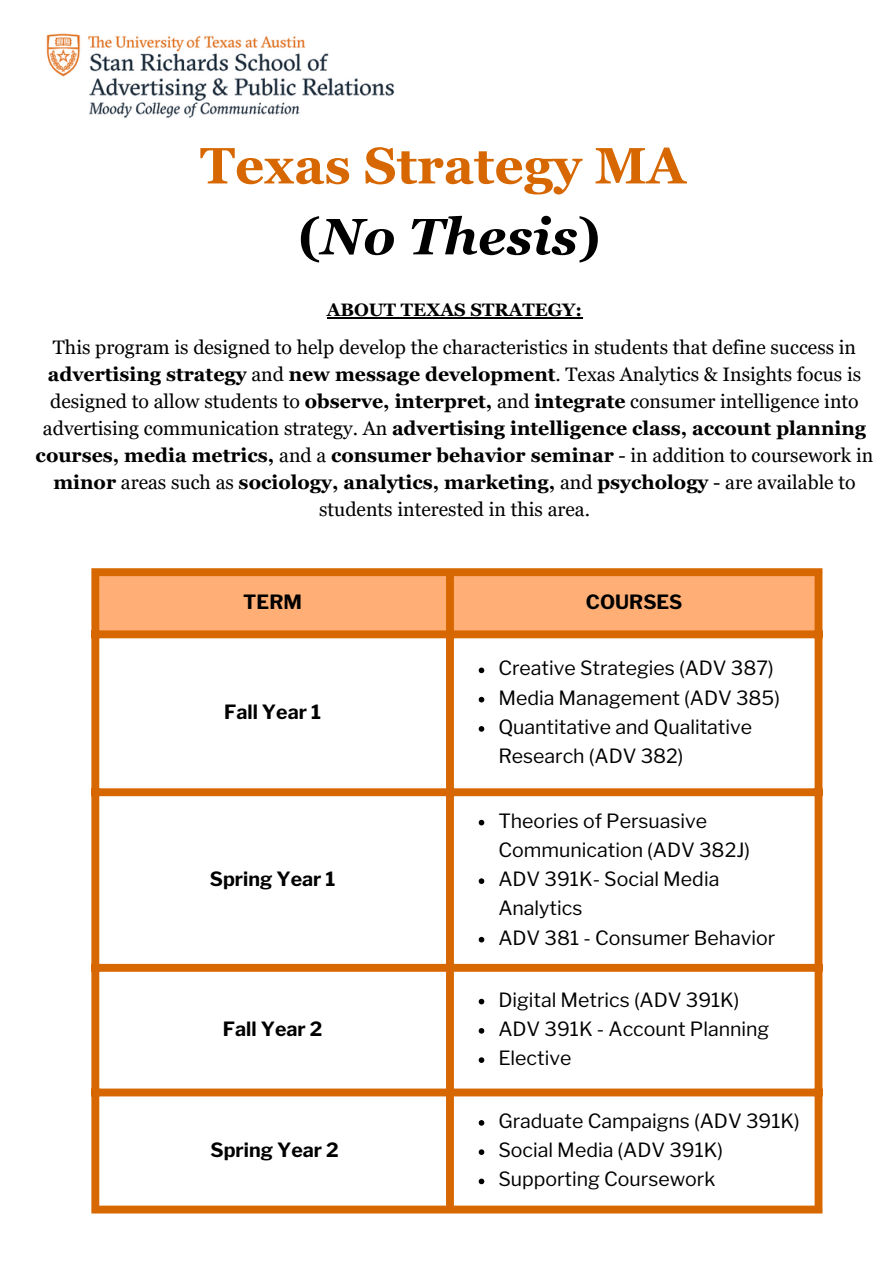
<style>
.page{position:relative;width:894px;height:1264px;background:#fff}
.page>*{position:absolute;margin:0;border:0;box-sizing:border-box;transform-origin:0 0}
.t1{font:700 51px/70.8px "Georgia Pro";color:#d76700;text-align:center}
.t2{font:19.5px/27px "Georgia Pro";color:#000;text-align:center}
.t3{font:19.5px/29.2px "Libre Franklin";color:#000}
.t4{font:700 19.5px "Libre Franklin";color:#000}
.t5{font:700 18px "Georgia Pro";color:#000}
.s1{color:#000}
.s2{font-style:italic;color:#000}
.s3{font-weight:700}
</style>
<div class="page">
<div style="left:99px;top:576px;width:715px;height:54px;background:#ffae75"></div>
<svg style="left:99px;top:638px;width:715px;height:567px"></svg>
<svg style="left:478px;top:667px;width:6px;height:6px"></svg>
<svg style="left:478px;top:696px;width:6px;height:6px"></svg>
<svg style="left:478px;top:726px;width:6px;height:5px"></svg>
<svg style="left:478px;top:819px;width:6px;height:6px"></svg>
<svg style="left:478px;top:878px;width:6px;height:6px"></svg>
<svg style="left:478px;top:936px;width:6px;height:6px"></svg>
<svg style="left:478px;top:998px;width:6px;height:6px"></svg>
<svg style="left:478px;top:1028px;width:6px;height:5px"></svg>
<svg style="left:478px;top:1057px;width:6px;height:5px"></svg>
<svg style="left:478px;top:1120px;width:6px;height:5px"></svg>
<svg style="left:478px;top:1149px;width:6px;height:5px"></svg>
<svg style="left:478px;top:1178px;width:6px;height:6px"></svg>
<div style="left:91px;top:576px;width:8px;height:629px;background:#d76700"></div>
<div style="left:446px;top:576px;width:8px;height:629px;background:#d76700"></div>
<div style="left:814px;top:576px;width:8px;height:629px;background:#d76700"></div>
<div style="left:91px;top:568px;width:731px;height:8px;background:#d76700"></div>
<div style="left:91px;top:630px;width:731px;height:8px;background:#d76700"></div>
<div style="left:91px;top:788px;width:731px;height:8px;background:#d76700"></div>
<div style="left:91px;top:963px;width:731px;height:8px;background:#d76700"></div>
<div style="left:91px;top:1088px;width:731px;height:8px;background:#d76700"></div>
<div style="left:91px;top:1205px;width:731px;height:8px;background:#d76700"></div>
<hr style="left:327px;top:317px;width:255px;height:2px;background:#000">
<img style="left:46px;top:33px;width:349px;height:85px">
<p class="t1" style="left:200px;top:130px;width:487px">Texas Strategy MA <span class="s1">(</span><span class="s2">No Thesis</span><span class="s1">)</span></p>
<p class="t5" style="left:327px;top:300px;width:257px">ABOUT TEXAS STRATEGY:</p>
<p class="t2" style="left:53px;top:333px;width:804px">This program is designed to help develop the characteristics in students that define success in</p>
<p class="t2" style="left:36px;top:360px;width:839px"><span class="s3">advertising strategy</span> and <span class="s3">new message development</span>. Texas Analytics &amp; Insights focus is designed to allow students to <span class="s3">observe, interpret,</span> and <span class="s3">integrate</span> consumer intelligence into advertising communication strategy. An <span class="s3">advertising intelligence class, account planning courses, media metrics,</span> and a <span class="s3">consumer behavior seminar</span> - in addition to coursework in <span class="s3">minor</span> areas such as <span class="s3">sociology, analytics, marketing,</span> and <span class="s3">psychology</span> - are available to students interested in this area.</p>
<h1 class="t4" style="left:243px;top:590px;width:60px">TERM</h1>
<h2 class="t4" style="left:585px;top:590px;width:98px">COURSES</h2>
<p class="t4" style="left:224px;top:700px;width:98px">Fall Year 1</p>
<p class="t4" style="left:210px;top:867px;width:127px">Spring Year 1</p>
<p class="t4" style="left:223px;top:1017px;width:101px">Fall Year 2</p>
<p class="t4" style="left:210px;top:1138px;width:130px">Spring Year 2</p>
<p class="t3" style="left:498px;top:653px;width:277px">Creative Strategies (ADV 387)</p>
<p class="t3" style="left:498px;top:683px;width:283px">Media Management (ADV 385)</p>
<p class="t3" style="left:498px;top:712px;width:255px">Quantitative and Qualitative<br>Research (ADV 382)</p>
<p class="t3" style="left:498px;top:806px;width:253px">Theories of Persuasive<br>Communication (ADV 382J)</p>
<p class="t3" style="left:498px;top:864px;width:222px">ADV 391K- Social Media<br>Analytics</p>
<p class="t3" style="left:498px;top:923px;width:278px">ADV 381 - Consumer Behavior</p>
<p class="t3" style="left:498px;top:985px;width:243px">Digital Metrics (ADV 391K)</p>
<p class="t3" style="left:498px;top:1014px;width:272px">ADV 391K - Account Planning</p>
<p class="t3" style="left:498px;top:1043px;width:74px">Elective</p>
<p class="t3" style="left:498px;top:1106px;width:303px">Graduate Campaigns (ADV 391K)</p>
<p class="t3" style="left:498px;top:1135px;width:226px">Social Media (ADV 391K)</p>
<p class="t3" style="left:498px;top:1164px;width:218px">Supporting Coursework</p>
</div>
